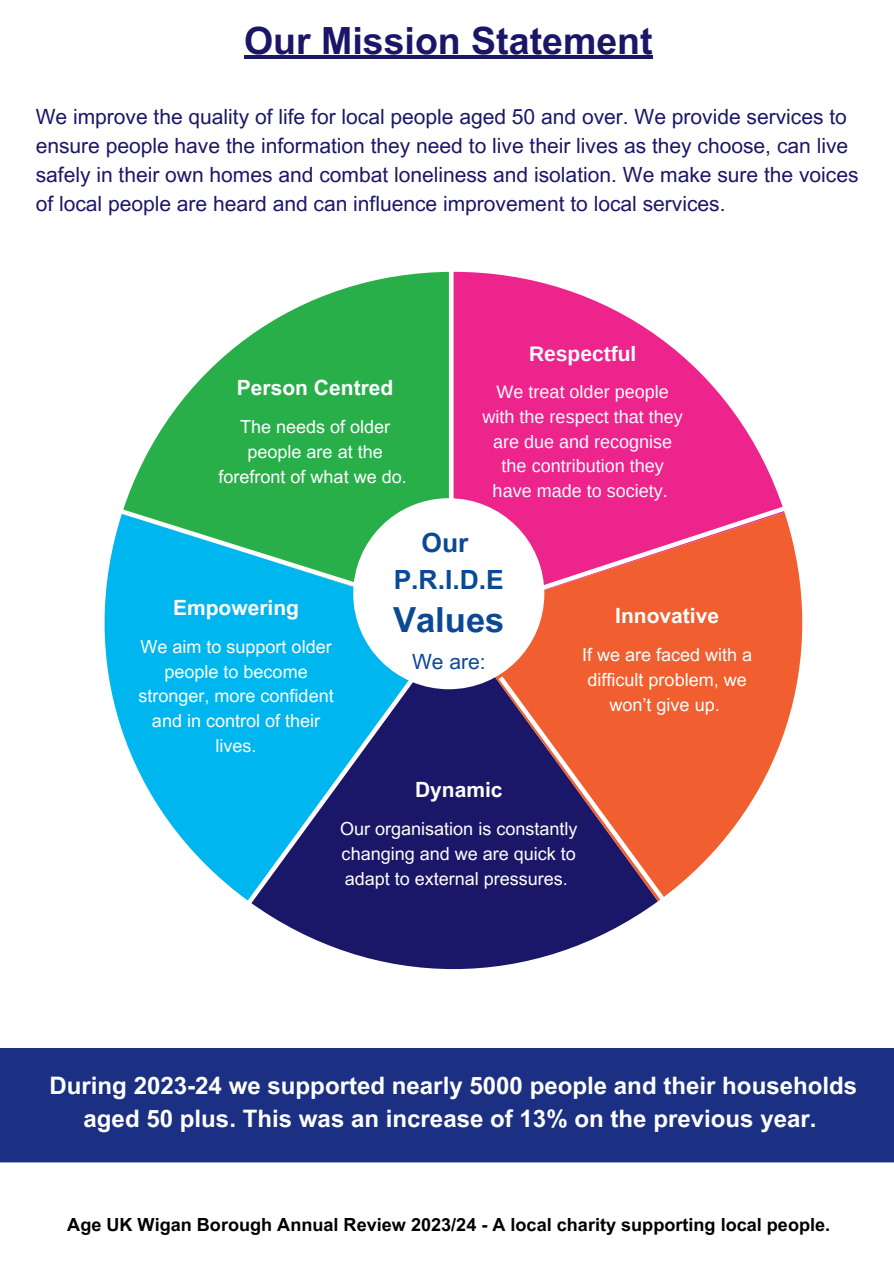
<style>
.page{position:relative;width:894px;height:1264px;background:#fff}
.page>*{position:absolute;margin:0;border:0;box-sizing:border-box;transform-origin:0 0}
.t1{font:700 37.5px "Arial MT Pro";color:#1b1768}
.t2{font:700 34.5px "Arial MT Pro";color:#0c4994}
.t3{font:700 26.4px/36.6px "Arial MT Pro";color:#0c4994;text-align:center}
.t4{font:700 24px/32.7px "Arial MT Pro";color:#fff;text-align:center}
.t5{font:21px/29px "Arial MT Pro";color:#1b1768}
.t6{font:700 21px "Arial MT Pro";color:#fff}
.t7{font:700 21px "Arimo";color:#fff}
.t8{font:21px "Arial MT Pro";color:#0c4994}
.t9{font:18px/24.8px "Arial MT Pro";color:#fff;text-align:center}
.t10{font:18px/24.8px "Arimo";color:#fff;text-align:center}
.t11{font:700 18px "Arial MT Pro";color:#000}
</style>
<div class="page">
<svg style="left:128px;top:272px;width:321px;height:240px;fill:#28af4a"></svg>
<svg style="left:104px;top:512px;width:294px;height:375px;fill:#00b6ef"></svg>
<svg style="left:249px;top:619px;width:370px;height:350px;fill:#1b1768"></svg>
<svg style="left:453px;top:528px;width:350px;height:373px;fill:#f15e2f"></svg>
<svg style="left:453px;top:272px;width:331px;height:347px;fill:#ed248b"></svg>
<hr style="left:244px;top:56px;width:408px;height:3px;background:#1b1768">
<div style="left:353px;top:498px;width:191px;height:191px;background:#fff;border-radius:50%"></div>
<svg style="left:493px;top:503px;width:296px;height:105px"></svg>
<svg style="left:494px;top:671px;width:190px;height:255px;background:#8f4654"></svg>
<svg style="left:230px;top:671px;width:189px;height:255px;background:#1970b1"></svg>
<svg style="left:104px;top:496px;width:278px;height:101px;background:#33bca5"></svg>
<div style="left:0;top:1048px;width:893px;height:114px;background:#1b3082"></div>
<h4 class="t1" style="left:244px;top:27px;width:410px">Our Mission Statement</h4>
<p class="t5" style="left:36px;top:105px;width:824px">We improve the quality of life for local people aged 50 and over. We provide services to ensure people have the information they need to live their lives as they choose, can live safely in their own homes and combat loneliness and isolation. We make sure the voices of local people are heard and can influence improvement to local services.</p>
<h5 class="t6" style="left:237px;top:380px;width:158px">Person Centred</h5>
<p class="t9" style="left:218px;top:417px;width:190px">The needs of older people are at the forefront of what we do.</p>
<h4 class="t7" style="left:529px;top:341px;width:109px">Respectful</h4>
<p class="t10" style="left:482px;top:379px;width:201px">We treat older people with the respect that they are due and recognise the contribution they have made to society.</p>
<p class="t6" style="left:173px;top:599px;width:128px">Empowering</p>
<h4 class="t9" style="left:138px;top:636px;width:197px">We aim to support older people to become stronger, more confident and in control of their lives.</h4>
<p class="t3" style="left:393px;top:528px;width:112px">Our<br>P.R.I.D.E</p>
<p class="t2" style="left:393px;top:607px;width:113px">Values</p>
<p class="t8" style="left:412px;top:653px;width:75px">We are:</p>
<h3 class="t6" style="left:615px;top:607px;width:105px">Innovative</h3>
<h4 class="t9" style="left:582px;top:644px;width:172px">If we are faced with a difficult problem, we won’t give up.</h4>
<p class="t6" style="left:415px;top:781px;width:89px">Dynamic</p>
<h4 class="t9" style="left:340px;top:818px;width:239px;text-align:justify">Our organisation is constantly changing and we are quick to adapt to external pressures.</h4>
<h2 class="t4" style="left:49px;top:1072px;width:809px">During 2023-24 we supported nearly 5000 people and their households aged 50 plus. This was an increase of 13% on the previous year.</h2>
<h1 class="t11" style="left:67px;top:1217px;width:764px">Age UK Wigan Borough Annual Review 2023/24 - A local charity supporting local people.</h1>
</div>
